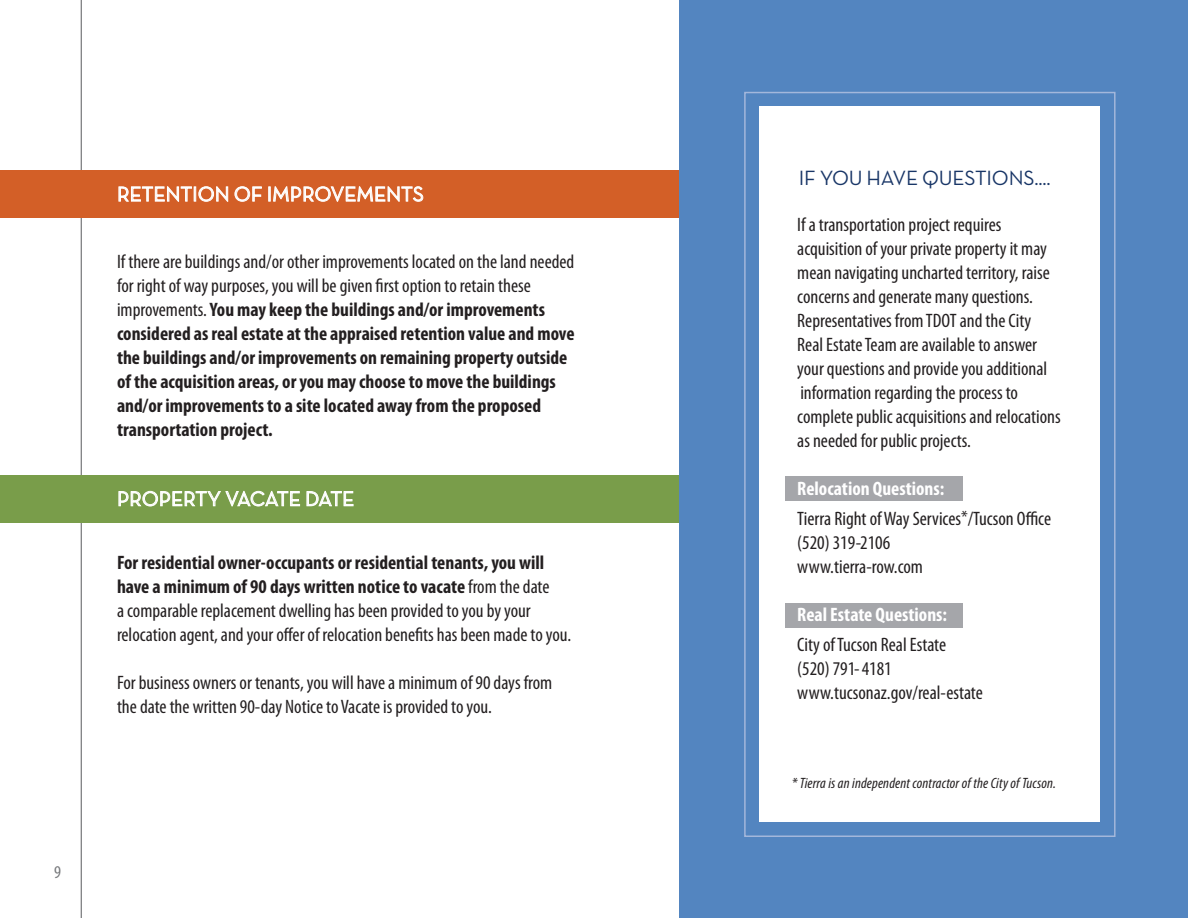
<style>
.page{position:relative;width:1188px;height:918px;background:#fff}
.page>*{position:absolute;margin:0;border:0;box-sizing:border-box;transform-origin:0 0}
.t1{font:21px "Neutra Text TF Book Alt";color:#fff}
.t2{font:21px "Neutra Text TF Book Alt";letter-spacing:-.01em;color:#193667}
.t3{font:condensed 19.5px/24px "Myriad Pro";color:#231f20}
.t4{font:700 condensed 19.5px/24px "Myriad Pro";color:#231f20}
.t5{font:700 condensed 19.5px "Myriad Pro";color:#fff}
.t6{font:condensed 18px "Myriad Pro";color:#76787b}
.t7{font:italic condensed 15px "Myriad Pro";letter-spacing:.01em;color:#231f20}
.s1{font-weight:400}
.s2{font-weight:700}
.s3{font-size:18px}
</style>
<div class="page">
<hr style="left:81px;top:0;width:1px;height:918px;background:#6c6d70">
<div style="left:0;top:170px;width:683px;height:48px;background:#d35f27"></div>
<div style="left:0;top:475px;width:683px;height:48px;background:#799d4a"></div>
<div style="left:679px;top:0;width:509px;height:918px;background:#5385c0"></div>
<svg style="left:118px;top:186px;width:110px;height:16px"></svg>
<svg style="left:234px;top:186px;width:28px;height:16px"></svg>
<div style="left:268px;top:187px;width:3px;height:14px;border:1px solid #fff"></div>
<svg style="left:273px;top:186px;width:150px;height:16px"></svg>
<svg style="left:118px;top:491px;width:182px;height:16px"></svg>
<svg style="left:306px;top:491px;width:48px;height:16px"></svg>
<div style="left:760px;top:107px;width:340px;height:715px;background:#fff"></div>
<div style="left:744px;top:92px;width:372px;height:745px;border:2px solid #a3b7db"></div>
<div style="left:785px;top:603px;width:177px;height:24px;background:#a5a6aa"></div>
<div style="left:785px;top:477px;width:177px;height:24px;background:#a5a6aa"></div>
<p class="t1" style="left:117px;top:181px;width:308px">RETENTION OF IMPROVEMENTS</p>
<p class="t4" style="left:117px;top:250px;width:459px"><span class="s1">If there are buildings and/or other improvements located on the land needed for right of way purposes, you will be given first option to retain these improvements.</span> You may keep the buildings and/or improvements considered as real estate at the appraised retention value and move the buildings and/or improvements on remaining property outside of the acquisition areas, or you may choose to move the buildings and/or improvements to a site located away from the proposed transportation project.</p>
<p class="t1" style="left:117px;top:486px;width:239px">PROPERTY VACATE DATE</p>
<p class="t3" style="left:117px;top:550px;width:456px"><span class="s2">For residential owner-occupants or residential tenants, you will have a minimum of 90 days written notice to vacate</span> from the date<br>a comparable replacement dwelling has been provided to you by your relocation agent, and your offer of relocation benefits has been made to you.</p>
<p class="t3" style="left:117px;top:670px;width:437px">For business owners or tenants, you will have a minimum of 90 days from the date the written 90-day Notice to Vacate is provided to you.</p>
<p class="t6" style="left:54px;top:861px;width:8px">9</p>
<p class="t2" style="left:799px;top:165px;width:253px">IF YOU HAVE QUESTIONS....</p>
<p class="t3" style="left:797px;top:212px;width:265px">If a transportation project requires acquisition of your private property it may mean navigating uncharted territory, raise concerns and generate many questions.<br>Representatives from TDOT and the City Real Estate Team are available to answer your questions and provide you additional information regarding the process to complete public acquisitions and relocations as needed for public projects.</p>
<p class="t5" style="left:797px;top:476px;width:149px">Relocation Questions:</p>
<p class="t3" style="left:797px;top:506px;width:255px">Tierra Right of Way Services<span class="s3">*</span>/Tucson Office (520) 319-2106</p>
<p class="t3" style="left:797px;top:554px;width:127px">www.tierra-row.com</p>
<p class="t5" style="left:797px;top:602px;width:151px">Real Estate Questions:</p>
<p class="t3" style="left:797px;top:632px;width:150px">City of Tucson Real Estate</p>
<p class="t3" style="left:797px;top:656px;width:96px">(520) 791-4181</p>
<p class="t3" style="left:797px;top:680px;width:187px">www.tucsonaz.gov/real-estate</p>
<p class="t7" style="left:792px;top:774px;width:266px">* Tierra is an independent contractor of the City of Tucson.</p>
</div>
